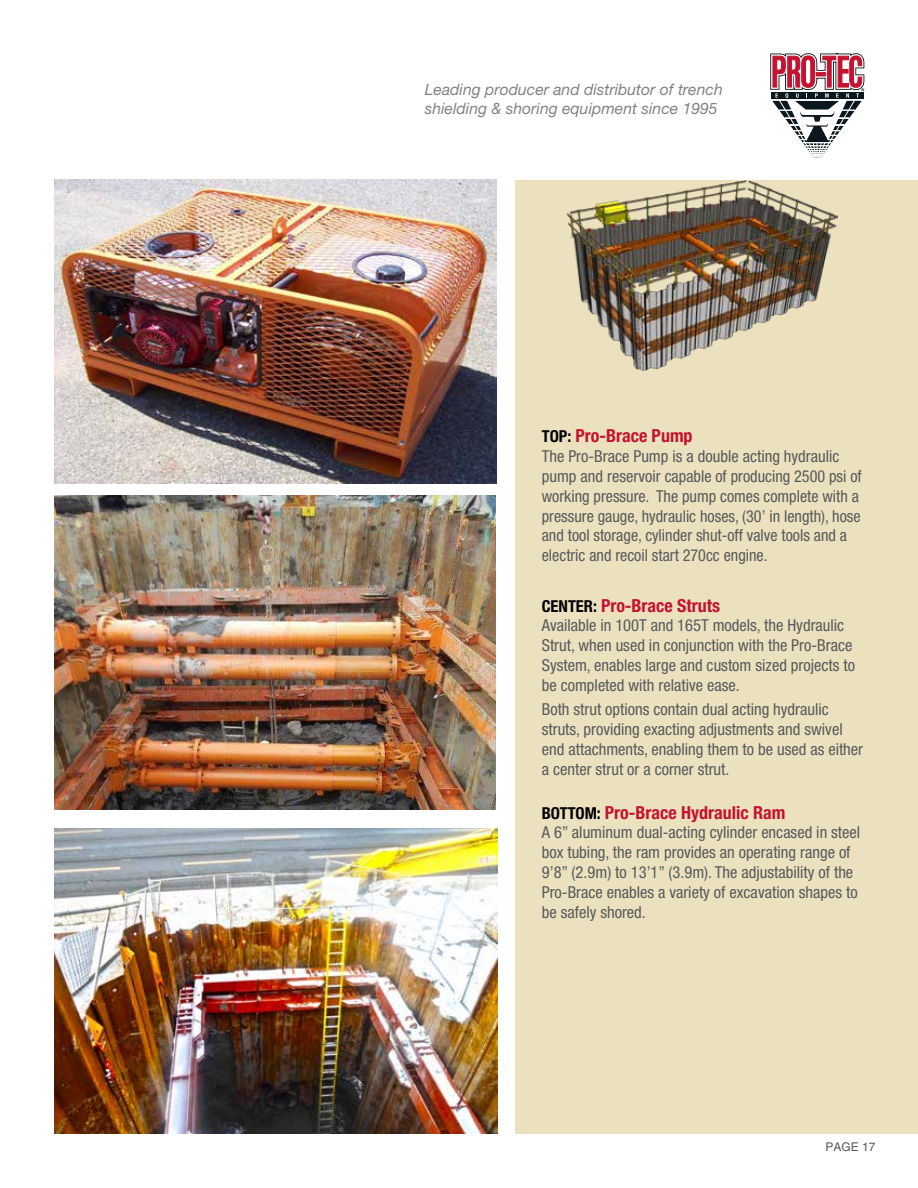
<style>
.page{position:relative;width:918px;height:1188px;background:#fff}
.page>*{position:absolute;margin:0;border:0;box-sizing:border-box;transform-origin:0 0}
.t1{font:700 condensed 18px "Helvetica Neue";color:#c41230}
.t2{font:condensed 16.5px/19.8px "Helvetica Neue";color:#58595b}
.t3{font:italic 15.75px/18.9px "Helvetica Neue";color:#808285}
.t4{font:12px "Helvetica";color:#58595b}
.s1{font-size:16.5px;color:#000}
</style>
<div class="page">
<svg style="left:770px;top:53px;width:95px;height:105px"></svg>
<div style="left:515px;top:180px;width:403px;height:954px;background:#ece1bf"></div>
<img style="left:54px;top:829px;width:443px;height:305px">
<img style="left:568px;top:180px;width:270px;height:191px">
<img style="left:54px;top:180px;width:443px;height:304px">
<img style="left:54px;top:496px;width:442px;height:313px">
<p class="t3" style="left:425px;top:79px;width:299px">Leading producer and distributor of trench shielding &amp; shoring equipment since 1995</p>
<p class="t1" style="left:542px;top:425px;width:152px"><span class="s1">TOP:</span> Pro-Brace Pump</p>
<p class="t2" style="left:542px;top:446px;width:321px">The Pro-Brace Pump is a double acting hydraulic pump and reservoir capable of producing 2500 psi of working pressure. The pump comes complete with a pressure gauge, hydraulic hoses, (30’ in length), hose and tool storage, cylinder shut-off valve tools and a electric and recoil start 270cc engine.</p>
<p class="t1" style="left:542px;top:594px;width:180px"><span class="s1">CENTER:</span> Pro-Brace Struts</p>
<p class="t2" style="left:542px;top:616px;width:315px">Available in 100T and 165T models, the Hydraulic Strut, when used in conjunction with the Pro-Brace System, enables large and custom sized projects to be completed with relative ease.</p>
<p class="t2" style="left:542px;top:699px;width:323px">Both strut options contain dual acting hydraulic struts, providing exacting adjustments and swivel end attachments, enabling them to be used as either a center strut or a corner strut.</p>
<p class="t1" style="left:542px;top:801px;width:245px"><span class="s1">BOTTOM:</span> Pro-Brace Hydraulic Ram</p>
<p class="t2" style="left:542px;top:823px;width:320px">A 6” aluminum dual-acting cylinder encased in steel box tubing, the ram provides an operating range of 9’8” (2.9m) to 13’1” (3.9m). The adjustability of the Pro-Brace enables a variety of excavation shapes to be safely shored.</p>
<p class="t4" style="left:825px;top:1139px;width:52px">PAGE 17</p>
</div>
